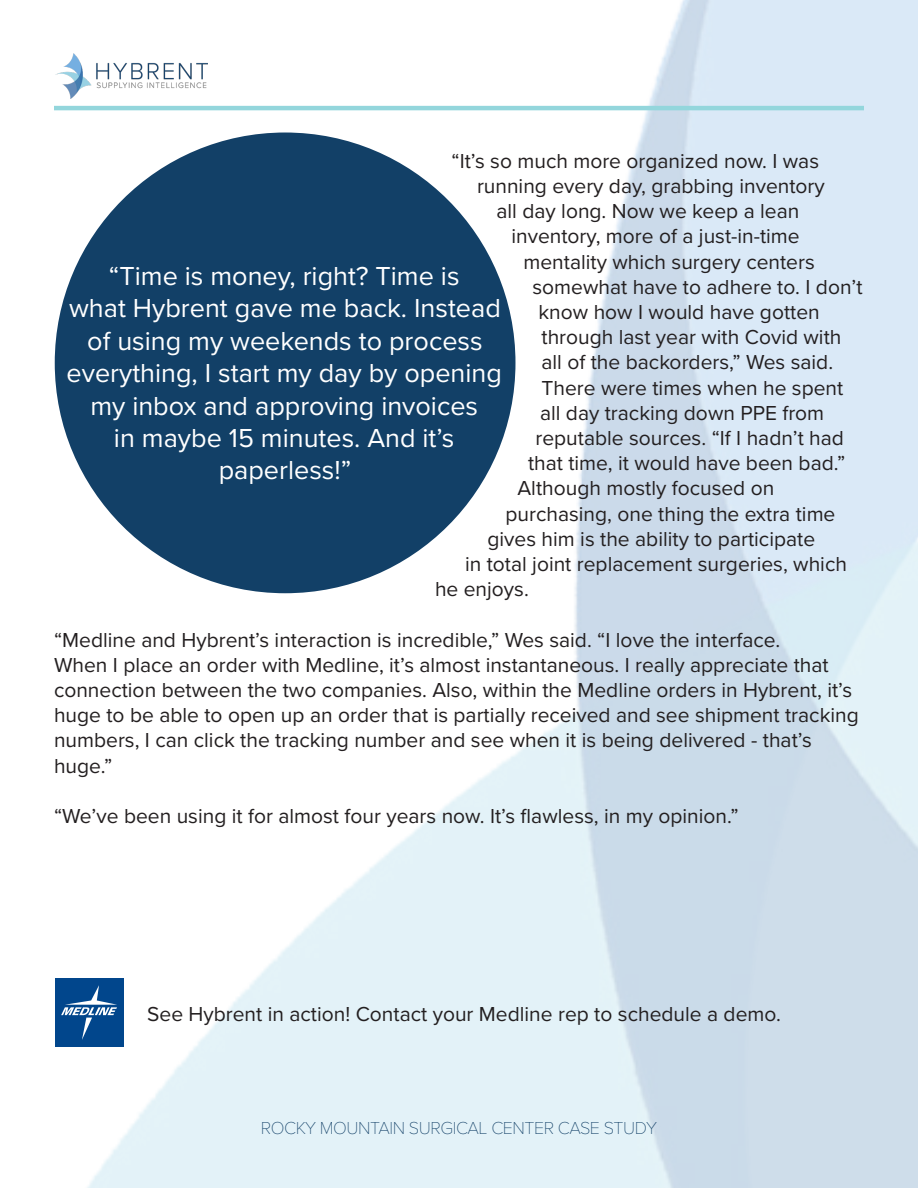
<style>
.page{position:relative;width:918px;height:1188px;background:#fff}
.page>*{position:absolute;margin:0;border:0;box-sizing:border-box;transform-origin:0 0}
.t1{font:27px/32.4px "Proxima Nova";color:#fff;text-align:center}
.t2{font:21px/25.2px "Proxima Nova";color:#231f20}
.t3{font:100 18px "Proxima Nova T";letter-spacing:-.025em;color:#124067}
</style>
<div class="page">
<img style="left:54px;top:0;width:864px;height:1188px">
<hr style="left:54px;top:106px;width:810px;height:4px;background:#93d6dc">
<img style="left:54px;top:54px;width:153px;height:45px">
<div style="left:55px;top:133px;width:460px;height:460px;background:#124067;border-radius:50%"></div>
<div style="left:55px;top:978px;width:69px;height:69px;background:#01468c"></div>
<svg style="left:61px;top:985px;width:56px;height:55px"></svg>
<p class="t2" style="left:452px;top:147px;width:369px">“It’s so much more organized now. I was</p>
<p class="t2" style="left:477px;top:173px;width:349px">running every day, grabbing inventory</p>
<p class="t2" style="left:496px;top:198px;width:304px">all day long. Now we keep a lean</p>
<p class="t2" style="left:512px;top:223px;width:290px">inventory, more of a just-in-time</p>
<p class="t2" style="left:524px;top:248px;width:293px">mentality which surgery centers</p>
<p class="t2" style="left:532px;top:273px;width:332px">somewhat have to adhere to. I don’t</p>
<p class="t2" style="left:538px;top:299px;width:283px">know how I would have gotten</p>
<p class="t2" style="left:542px;top:324px;width:301px">through last year with Covid with</p>
<p class="t2" style="left:542px;top:349px;width:293px">all of the backorders,” Wes said.</p>
<p class="t2" style="left:542px;top:374px;width:303px">There were times when he spent</p>
<p class="t2" style="left:540px;top:399px;width:286px">all day tracking down PPE from</p>
<p class="t2" style="left:536px;top:425px;width:310px">reputable sources. “If I hadn’t had</p>
<p class="t2" style="left:528px;top:450px;width:319px">that time, it would have been bad.”</p>
<p class="t2" style="left:518px;top:475px;width:258px">Although mostly focused on</p>
<p class="t2" style="left:506px;top:500px;width:331px">purchasing, one thing the extra time</p>
<p class="t2" style="left:488px;top:525px;width:329px">gives him is the ability to participate</p>
<p class="t2" style="left:465px;top:551px;width:384px">in total joint replacement surgeries, which</p>
<p class="t2" style="left:435px;top:576px;width:95px">he enjoys.</p>
<p class="t2" style="left:54px;top:626px;width:806px">“Medline and Hybrent’s interaction is incredible,” Wes said. “I love the interface.<br>When I place an order with Medline, it’s almost instantaneous. I really appreciate that connection between the two companies. Also, within the Medline orders in Hybrent, it’s huge to be able to open up an order that is partially received and see shipment tracking numbers, I can click the tracking number and see when it is being delivered - that’s huge.”</p>
<p class="t2" style="left:54px;top:803px;width:686px">“We’ve been using it for almost four years now. It’s flawless, in my opinion.”</p>
<p class="t1" style="left:67px;top:259px;width:437px">“Time is money, right? Time is<br>what Hybrent gave me back. Instead of using my weekends to process everything, I start my day by opening my inbox and approving invoices<br>in maybe 15 minutes. And it’s paperless!”</p>
<p class="t2" style="left:147px;top:1000px;width:635px">See Hybrent in action! Contact your Medline rep to schedule a demo.</p>
<p class="t3" style="left:261px;top:1115px;width:398px">ROCKY MOUNTAIN SURGICAL CENTER CASE STUDY</p>
</div>
